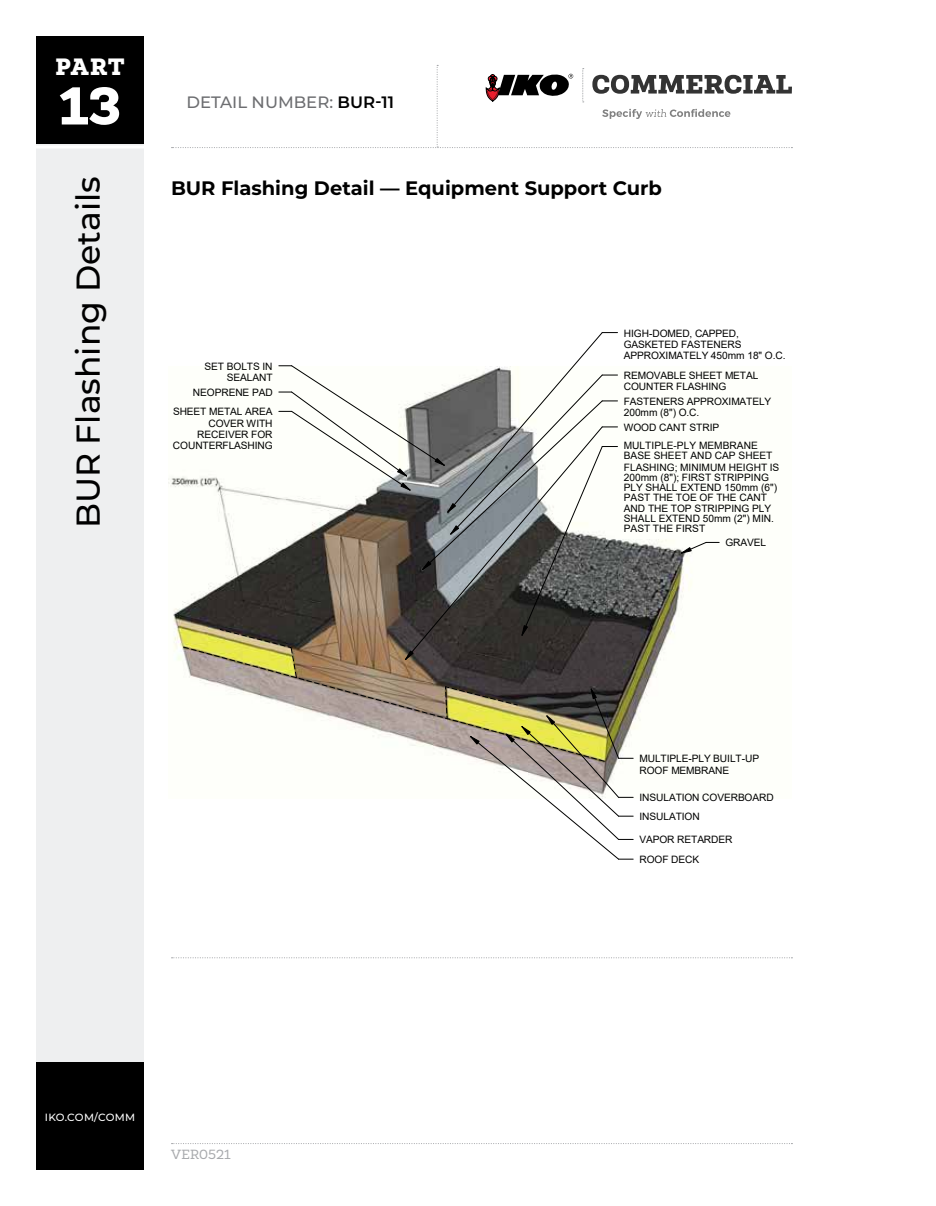
<style>
.page{position:relative;width:936px;height:1206px;background:#fff}
.page>*{position:absolute;margin:0;border:0;box-sizing:border-box;transform-origin:0 0}
.t1{font:900 54px "Newslab";color:#fff}
.t2{font:500 33px "Montserrat";color:#000}
.t3{font:900 24px "Newslab";color:#fff}
.t4{font:700 19.5px "Montserrat";color:#000}
.t5{font:500 16.5px "Montserrat";color:#6d6e71}
.t6{font:13.5px "Newslab";letter-spacing:.01em;color:#a7a9ac}
.t7{font:500 10.5px "Montserrat";letter-spacing:.025em;color:#fff}
.t8{font:10.2px/11.2px "Arial";letter-spacing:-.005em;color:#000}
.t9{font:10.2px/18.3px "Arial";color:#000}
.s1{font-weight:600;color:#000}
.s2{font-style:inherit}
</style>
<div class="page">
<svg style="left:172px;top:1143px;width:620px;height:1px"></svg>
<svg style="left:172px;top:65px;width:620px;height:83px"></svg>
<div style="left:36px;top:144px;width:108px;height:1026px;background:#eeeff0"></div>
<div style="left:36px;top:36px;width:108px;height:108px;background:#000"></div>
<div style="left:36px;top:1062px;width:108px;height:108px;background:#000"></div>
<hr style="left:27px;top:146px;width:126px;height:3px;background:#fff">
<svg style="left:172px;top:957px;width:620px;height:1px"></svg>
<svg style="left:169px;top:332px;width:551px;height:528px"></svg>
<h3 class="t3" style="left:55px;top:51px;width:71px">PART</h3>
<h1 class="t1" style="left:59px;top:71px;width:63px">13</h1>
<p class="t5" style="left:186px;top:90px;width:209px">DETAIL NUMBER: <span class="s1">BUR-11</span></p>
<h2 class="t2" style="left:65px;top:528px;width:354px;rotate:-90deg">BUR Flashing Details</h2>
<p class="t4" style="left:171px;top:174px;width:493px">BUR Flashing Detail — Equipment Support Curb</p>
<p class="t8" style="left:624px;top:327px;width:163px">HIGH-DOMED, CAPPED,<br>GASKETED FASTENERS<br>APPROXIMATELY 450mm 18" O.C.</p>
<p class="t8" style="left:624px;top:370px;width:136px">REMOVABLE SHEET METAL<br>COUNTER FLASHING</p>
<p class="t8" style="left:624px;top:396px;width:149px">FASTENERS APPROXIMATELY<br>200mm (8") O.C.</p>
<p class="t9" style="left:624px;top:418px;width:136px"><span class="s2">WOOD CANT STRIP<br></span>MULTIPLE-PLY MEMBRANE</p>
<p class="t9" style="left:624px;top:450px;width:157px;line-height:11.4px">BASE SHEET AND CAP SHEET<br>FLASHING<span class="s2">; MINIMUM HEIGHT IS</span></p>
<p class="t8" style="left:624px;top:472px;width:155px;line-height:10.2px">200mm (8"); FIRST STRIPPING<br>PLY SHALL EXTEND 150mm (6")<br>PAST THE TOE OF THE CANT<br>AND THE TOP STRIPPING PLY<br>SHALL EXTEND 50mm (2") MIN.<br>PAST THE FIRST</p>
<p class="t8" style="left:205px;top:360px;width:70px;text-align:right">SET BOLTS IN<br>SEALANT</p>
<p class="t8" style="left:193px;top:387px;width:81px">NEOPRENE PAD</p>
<p class="t8" style="left:173px;top:406px;width:101px;text-align:right">SHEET METAL AREA<br>COVER WITH<br>RECEIVER FOR<br>COUNTERFLASHING</p>
<p class="t8" style="left:725px;top:537px;width:42px">GRAVEL</p>
<p class="t7" style="left:45px;top:1110px;width:92px">IKO.COM/COMM</p>
<h3 class="t6" style="left:171px;top:1146px;width:61px">VER0521</h3>
<p class="t8" style="left:639px;top:753px;width:121px">MULTIPLE-PLY BUILT-UP<br>ROOF MEMBRANE</p>
<p class="t8" style="left:639px;top:788px;width:136px;line-height:18.9px">INSULATION COVERBOARD<br>INSULATION</p>
<p class="t8" style="left:639px;top:854px;width:61px">ROOF DECK</p>
<p class="t8" style="left:639px;top:834px;width:95px">VAPOR RETARDER</p>
</div>
